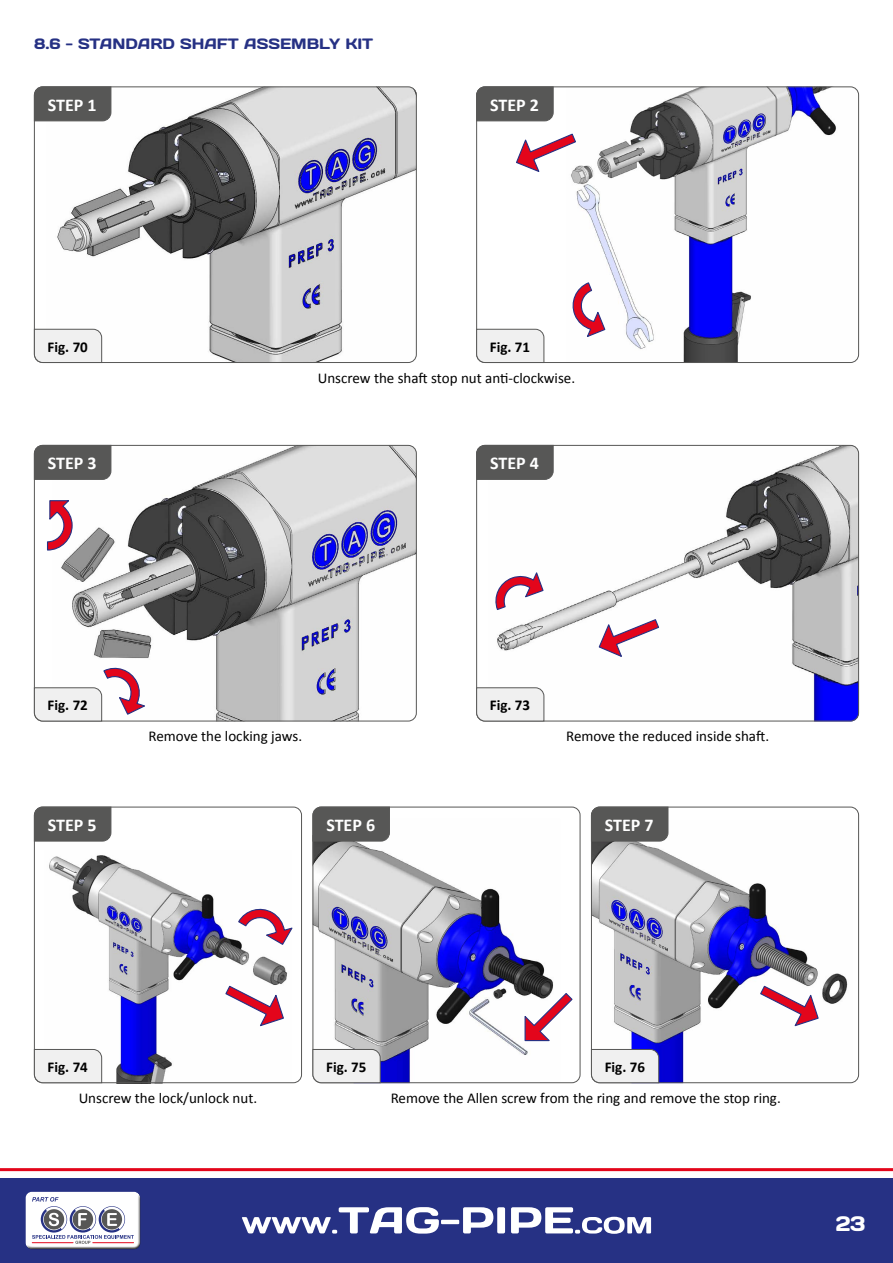
<style>
.page{position:relative;width:893px;height:1263px;background:#fff}
.page>*{position:absolute;margin:0;border:0;box-sizing:border-box;transform-origin:0 0}
.t1{font:21px "Days One";color:#fff}
.t2{font:700 18px "Calibri";color:#fff}
.t3{font:15px "Calibri";color:#000}
.t4{font:700 15px "Calibri";color:#000}
.t5{font:15px "Days One";color:#263184}
</style>
<div class="page">
<div style="left:0;top:1178px;width:893px;height:85px;background:#263184"></div>
<hr style="left:0;top:1168px;width:893px;height:3px;background:#e3051b">
<svg style="left:242px;top:1207px;width:263px;height:26px"></svg>
<svg style="left:511px;top:1207px;width:140px;height:27px"></svg>
<div style="left:22px;top:1188px;width:120px;height:59px;background:#fff;opacity:.75"></div>
<div style="left:23px;top:1193px;width:121px;height:57px;background:#000;opacity:.75"></div>
<img style="left:593px;top:842px;width:255px;height:239px">
<div style="left:591px;top:807px;width:268px;height:276px;border:1px solid #575756;border-radius:8px"></div>
<img style="left:315px;top:842px;width:238px;height:239px">
<div style="left:313px;top:807px;width:267px;height:276px;border:1px solid #575756;border-radius:8px"></div>
<img style="left:61px;top:447px;width:354px;height:274px">
<img style="left:497px;top:445px;width:362px;height:276px">
<div style="left:476px;top:445px;width:383px;height:276px;border:1px solid #575756;border-radius:8px"></div>
<img style="left:49px;top:855px;width:239px;height:226px">
<div style="left:34px;top:807px;width:268px;height:276px;border:1px solid #575756;border-radius:8px"></div>
<svg style="left:47px;top:500px;width:26px;height:51px"></svg>
<svg style="left:495px;top:570px;width:49px;height:41px"></svg>
<svg style="left:598px;top:618px;width:62px;height:40px"></svg>
<svg style="left:237px;top:906px;width:56px;height:40px"></svg>
<svg style="left:224px;top:985px;width:61px;height:42px"></svg>
<svg style="left:524px;top:992px;width:49px;height:50px"></svg>
<svg style="left:759px;top:985px;width:60px;height:42px"></svg>
<div style="left:34px;top:445px;width:78px;height:35px;background:#575756"></div>
<div style="left:476px;top:445px;width:78px;height:35px;background:#575756"></div>
<svg style="left:34px;top:806px;width:78px;height:36px;background:#5d5d5c"></svg>
<svg style="left:312px;top:806px;width:78px;height:36px;background:#5b5b5a"></svg>
<svg style="left:591px;top:806px;width:78px;height:36px;background:#5c5c5b"></svg>
<img style="left:571px;top:88px;width:286px;height:273px">
<div style="left:476px;top:86px;width:383px;height:277px;border:1px solid #575756;border-radius:8px"></div>
<svg style="left:516px;top:133px;width:61px;height:41px"></svg>
<svg style="left:571px;top:281px;width:35px;height:58px"></svg>
<svg style="left:476px;top:86px;width:78px;height:36px;background:#5d5d5c"></svg>
<svg style="left:476px;top:328px;width:69px;height:35px"></svg>
<img style="left:57px;top:88px;width:358px;height:273px">
<div style="left:34px;top:86px;width:383px;height:277px;border:1px solid #575756;border-radius:8px"></div>
<svg style="left:34px;top:86px;width:78px;height:36px;background:#5d5d5c"></svg>
<svg style="left:34px;top:328px;width:68px;height:35px"></svg>
<svg style="left:476px;top:687px;width:69px;height:35px"></svg>
<svg style="left:34px;top:665px;width:113px;height:57px"></svg>
<svg style="left:34px;top:1049px;width:68px;height:34px"></svg>
<svg style="left:312px;top:1049px;width:69px;height:34px"></svg>
<svg style="left:591px;top:1049px;width:68px;height:34px"></svg>
<p class="t5" style="left:34px;top:34px;width:341px">8.6 - STANDARD SHAFT ASSEMBLY KIT</p>
<p class="t2" style="left:48px;top:93px;width:50px">STEP 1</p>
<p class="t4" style="left:48px;top:337px;width:42px">Fig. 70</p>
<p class="t2" style="left:490px;top:93px;width:50px">STEP 2</p>
<p class="t4" style="left:490px;top:337px;width:42px">Fig. 71</p>
<p class="t3" style="left:318px;top:368px;width:259px">Unscrew the shaft stop nut anti-clockwise.</p>
<p class="t2" style="left:48px;top:452px;width:50px">STEP 3</p>
<p class="t2" style="left:490px;top:452px;width:50px">STEP 4</p>
<p class="t4" style="left:48px;top:695px;width:42px">Fig. 72</p>
<p class="t4" style="left:490px;top:695px;width:42px">Fig. 73</p>
<p class="t3" style="left:149px;top:727px;width:155px">Remove the locking jaws.</p>
<p class="t3" style="left:566px;top:727px;width:204px">Remove the reduced inside shaft.</p>
<p class="t2" style="left:48px;top:813px;width:50px">STEP 5</p>
<p class="t2" style="left:326px;top:813px;width:50px">STEP 6</p>
<p class="t2" style="left:605px;top:813px;width:50px">STEP 7</p>
<p class="t4" style="left:48px;top:1057px;width:42px">Fig. 74</p>
<p class="t4" style="left:326px;top:1057px;width:42px">Fig. 75</p>
<p class="t4" style="left:605px;top:1057px;width:42px">Fig. 76</p>
<p class="t3" style="left:79px;top:1088px;width:180px">Unscrew the lock/unlock nut.</p>
<p class="t3" style="left:391px;top:1088px;width:392px">Remove the Allen screw from the ring and remove the stop ring.</p>
<h1 class="t1" style="left:836px;top:1210px;width:31px">23</h1>
</div>
